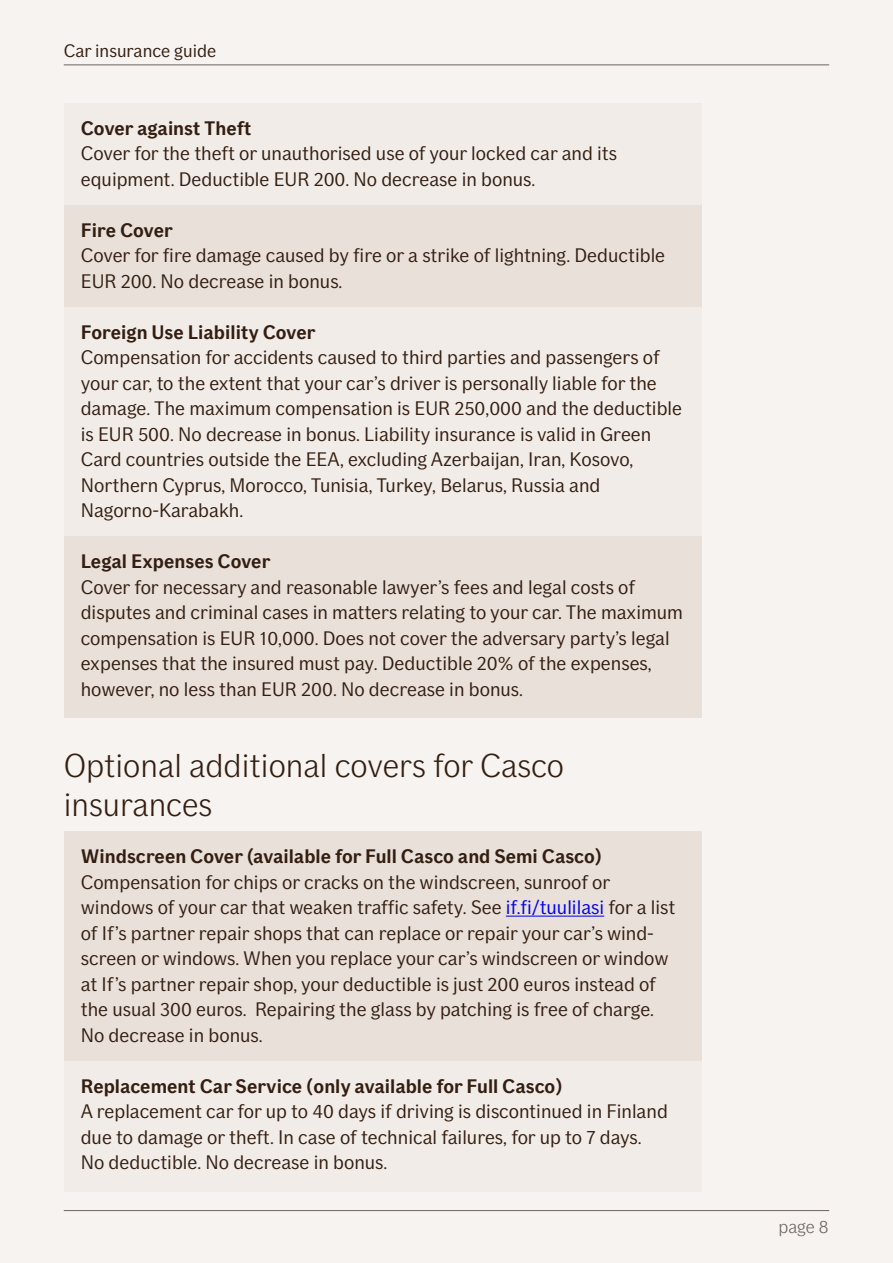
<style>
.page{position:relative;width:893px;height:1263px;background:#f6f3f0}
.page>*{position:absolute;margin:0;border:0;box-sizing:border-box;transform-origin:0 0}
.t1{font:300 33px/39px "If Sans";color:#331e11}
.t2{font:19.5px/25.5px "If Sans";color:#331e11}
.t3{font:700 19.5px "If Sans";color:#331e11}
.t4{font:18px "If Sans";color:#331e11}
.t5{font:300 18px "If Sans";color:#6e625e}
.s1{color:#00e}
</style>
<div class="page">
<hr style="left:64px;top:64px;width:765px;height:1px;background:#6e625e">
<hr style="left:64px;top:1210px;width:765px;height:1px;background:#6e625e">
<div style="left:64px;top:103px;width:638px;height:105px;background:#f1ece8"></div>
<div style="left:64px;top:205px;width:638px;height:105px;background:#e8e0d9"></div>
<div style="left:64px;top:307px;width:638px;height:232px;background:#f1ece8"></div>
<div style="left:64px;top:537px;width:638px;height:181px;background:#e8e0d9"></div>
<div style="left:64px;top:831px;width:638px;height:232px;background:#e8e0d9"></div>
<hr style="left:506px;top:916px;width:98px;height:1px;background:#00e">
<div style="left:64px;top:1061px;width:638px;height:130px;background:#f1ece8"></div>
<p class="t4" style="left:64px;top:40px;width:154px">Car insurance guide</p>
<p class="t3" style="left:81px;top:116px;width:172px">Cover against Theft</p>
<p class="t2" style="left:81px;top:141px;width:538px">Cover for the theft or unauthorised use of your locked car and its equipment. Deductible EUR 200. No decrease in bonus.</p>
<p class="t3" style="left:81px;top:218px;width:94px">Fire Cover</p>
<p class="t2" style="left:81px;top:243px;width:586px">Cover for fire damage caused by fire or a strike of lightning. Deductible<br>EUR 200. No decrease in bonus.</p>
<p class="t3" style="left:81px;top:320px;width:236px">Foreign Use Liability Cover</p>
<p class="t2" style="left:81px;top:345px;width:603px">Compensation for accidents caused to third parties and passengers of your car, to the extent that your car’s driver is personally liable for the damage. The maximum compensation is EUR 250,000 and the deductible is EUR 500. No decrease in bonus. Liability insurance is valid in Green Card countries outside the EEA, excluding Azerbaijan, Iran, Kosovo, Northern Cyprus, Morocco, Tunisia, Turkey, Belarus, Russia and Nagorno-Karabakh.</p>
<p class="t3" style="left:81px;top:550px;width:191px">Legal Expenses Cover</p>
<p class="t2" style="left:81px;top:574px;width:604px">Cover for necessary and reasonable lawyer’s fees and legal costs of disputes and criminal cases in matters relating to your car. The maximum compensation is EUR 10,000. Does not cover the adversary party’s legal expenses that the insured must pay. Deductible 20% of the expenses, however, no less than EUR 200. No decrease in bonus.</p>
<h1 class="t1" style="left:64px;top:746px;width:502px">Optional additional covers for Casco insurances</h1>
<p class="t3" style="left:81px;top:845px;width:523px">Windscreen Cover (available for Full Casco and Semi Casco)</p>
<p class="t2" style="left:81px;top:869px;width:596px">Compensation for chips or cracks on the windscreen, sunroof or windows of your car that weaken traffic safety. See <span class="s1">if.fi/tuulilasi</span> for a list of If’s partner repair shops that can replace or repair your car’s wind&shy;screen or windows. When you replace your car’s windscreen or window at If’s partner repair shop, your deductible is just 200 euros instead of the usual 300 euros. Repairing the glass by patching is free of charge.<br>No decrease in bonus.</p>
<p class="t3" style="left:81px;top:1074px;width:483px">Replacement Car Service (only available for Full Casco)</p>
<p class="t2" style="left:81px;top:1099px;width:589px">A replacement car for up to 40 days if driving is discontinued in Finland due to damage or theft. In case of technical failures, for up to 7 days.<br>No deductible. No decrease in bonus.</p>
<p class="t5" style="left:778px;top:1217px;width:52px">page 8</p>
</div>
